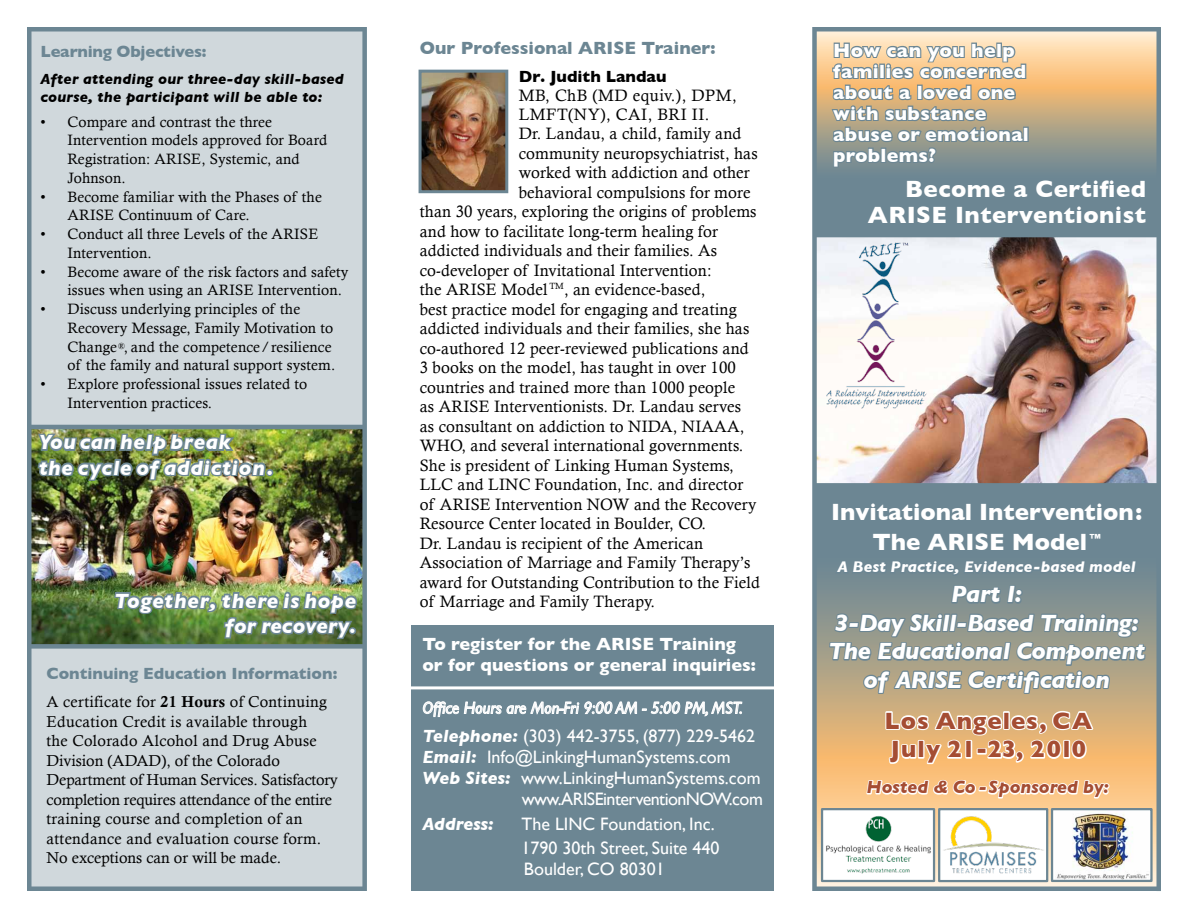
<style>
.page{position:relative;width:1188px;height:918px;background:#fff}
.page>*{position:absolute;margin:0;border:0;box-sizing:border-box;transform-origin:0 0}
.t1{font:italic 700 24px/28.5px "Gill Sans";letter-spacing:-.02em;color:#fff;text-align:center}
.t2{font:700 24px/30px "Gill Sans";color:#fff;text-align:center}
.t3{font:700 24px/25.5px "Gill Sans";letter-spacing:.02em;color:#fff;text-align:right}
.t4{font:700 24px/28.8px "Gill Sans";letter-spacing:.04em;color:#a54d33}
.t5{font:italic 700 21px/25.2px "Gill Sans";letter-spacing:.03em;color:#fff}
.t6{font:700 19.5px/21px "Gill Sans";letter-spacing:.02em;color:#fff}
.t7{font:18px/24px "Gill Sans";color:#fff}
.t8{font:700 18px/21.6px "Gill Sans";color:#fff}
.t9{font:700 18px "Gill Sans";color:#6c8693}
.t10{font:18px "Gill Sans";letter-spacing:-.03em;color:#fff}
.t11{font:italic 700 18px "Gill Sans";color:#a54d33}
.t12{font:italic 700 18px "Gill Sans";color:#fff}
.t13{font:16.5px "Calisto";letter-spacing:.01em;color:#000}
.t14{font:700 16.5px "Gill Sans";color:#6c8693}
.t15{font:16.5px "Calisto";letter-spacing:.03em;color:#000}
.t16{font:italic 16.5px "Gill Sans";color:#fff}
.t17{font:700 16.5px "Gill Sans";color:#000}
.t18{font:15.75px/19.5px "Calisto";letter-spacing:.02em;color:#000}
.t19{font:italic 700 15.75px "Gill Sans";letter-spacing:.02em;color:#fff}
.t20{font:15px/18.8px "Calisto";letter-spacing:.01em;color:#000}
.t21{font:italic 700 15px/18px "Gill Sans";letter-spacing:.01em;color:#000}
.s1{font-family:"Calis MT Bol"}
.s2{font-weight:700;font-style:italic}
</style>
<div class="page">
<img style="left:817px;top:237px;width:339px;height:246px">
<svg style="left:817px;top:32px;width:339px;height:200px;background:#b8ac94"></svg>
<svg style="left:817px;top:488px;width:339px;height:398px;background:#c1ac8a"></svg>
<div style="left:1023px;top:127px;width:6px;height:15px;border:2px solid #6c8693"></div>
<svg style="left:830px;top:41px;width:197px;height:128px;background:#a6a18e"></svg>
<svg style="left:827px;top:501px;width:321px;height:194px;background:#7f8e8f"></svg>
<div style="left:411px;top:625px;width:363px;height:266px;background:#6c8693"></div>
<div style="left:812px;top:27px;width:5px;height:864px;background:#6c8693"></div>
<img style="left:423px;top:74px;width:81px;height:115px">
<div style="left:419px;top:70px;width:89px;height:123px;border:3px solid #6c8693"></div>
<svg style="left:423px;top:701px;width:320px;height:16px"></svg>
<div style="left:1156px;top:27px;width:5px;height:864px;background:#6c8693"></div>
<div style="left:814px;top:27px;width:346px;height:5px;background:#6c8693"></div>
<div style="left:814px;top:886px;width:343px;height:5px;background:#6c8693"></div>
<div style="left:865px;top:178px;width:284px;height:48px;background:#6c8693"></div>
<div style="left:27px;top:27px;width:337px;height:864px;background:#d0d8dc"></div>
<div style="left:28px;top:886px;width:335px;height:5px;background:#6c8693"></div>
<div style="left:27px;top:27px;width:336px;height:5px;background:#6c8693"></div>
<img style="left:32px;top:429px;width:330px;height:215px">
<hr style="left:28px;top:425px;width:337px;height:4px;background:#6c8693">
<div style="left:362px;top:27px;width:5px;height:864px;background:#6c8693"></div>
<div style="left:27px;top:28px;width:5px;height:863px;background:#6c8693"></div>
<div style="left:28px;top:644px;width:336px;height:5px;background:#6c8693"></div>
<img style="left:36px;top:424px;width:240px;height:63px">
<img style="left:112px;top:589px;width:247px;height:52px">
<hr style="left:814px;top:233px;width:345px;height:4px;background:#6c8693">
<img style="left:819px;top:240px;width:111px;height:171px">
<div style="left:814px;top:483px;width:345px;height:5px;background:#6c8693"></div>
<svg style="left:865px;top:709px;width:246px;height:106px"></svg>
<img style="left:1055px;top:811px;width:95px;height:68px">
<div style="left:1051px;top:808px;width:102px;height:74px;border:2px solid #6c8693"></div>
<div style="left:939px;top:809px;width:108px;height:72px;background:#fff"></div>
<img style="left:943px;top:816px;width:101px;height:58px">
<div style="left:938px;top:808px;width:110px;height:74px;border:2px solid #6c8693"></div>
<div style="left:822px;top:809px;width:112px;height:72px;background:#fff"></div>
<img style="left:826px;top:816px;width:105px;height:58px">
<div style="left:821px;top:808px;width:114px;height:74px;border:2px solid #6c8693"></div>
<hr style="left:402px;top:686px;width:377px;height:3px;background:#fff">
<p class="t14" style="left:40px;top:42px;width:168px">Learning Objectives:</p>
<p class="t21" style="left:40px;top:70px;width:305px">After attending our three-day skill-based course, the participant will be able to:</p>
<p class="t20" style="left:67px;top:112px;width:261px;text-indent:-27px">• Compare and contrast the three<br>Intervention models approved for Board<br>Registration: ARISE, Systemic, and<br>Johnson.</p>
<p class="t20" style="left:68px;top:187px;width:256px;text-indent:-27px">• Become familiar with the Phases of the<br>ARISE Continuum of Care.</p>
<p class="t20" style="left:68px;top:224px;width:252px;text-indent:-27px">• Conduct all three Levels of the ARISE<br>Intervention.</p>
<p class="t20" style="left:68px;top:262px;width:283px;text-indent:-27px">• Become aware of the risk factors and safety issues when using an ARISE Intervention.</p>
<p class="t20" style="left:67px;top:299px;width:269px;text-indent:-27px">• Discuss underlying principles of the Recovery Message, Family Motivation to Change<sup>®</sup>, and the competence / resilience of the family and natural support system.</p>
<p class="t20" style="left:67px;top:374px;width:241px;text-indent:-27px">• Explore professional issues related to<br>Intervention practices.</p>
<p class="t5" style="left:39px;top:430px;width:236px">You can help break<br>the cycle of addiction.</p>
<p class="t5" style="left:114px;top:588px;width:244px;text-align:right">Together, there is hope for recovery.</p>
<p class="t14" style="left:46px;top:664px;width:292px">Continuing Education Information:</p>
<p class="t18" style="left:46px;top:692px;width:293px">A certificate for <span class="s1">21 Hours</span> of Continuing Education Credit is available through<br>the Colorado Alcohol and Drug Abuse Division (ADAD), of the Colorado Department of Human Services. Satisfactory completion requires attendance of the entire training course and completion of an attendance and evaluation course form.<br>No exceptions can or will be made.</p>
<p class="t9" style="left:420px;top:37px;width:297px">Our Professional ARISE Trainer:</p>
<p class="t17" style="left:519px;top:67px;width:149px">Dr. Judith Landau</p>
<p class="t15" style="left:519px;top:86px;width:219px">MB, ChB (MD equiv.), DPM,</p>
<p class="t15" style="left:519px;top:105px;width:192px">LMFT(NY), CAI, BRI II.</p>
<p class="t13" style="left:519px;top:124px;width:224px">Dr. Landau, a child, family and</p>
<p class="t13" style="left:519px;top:144px;width:240px">community neuropsychiatrist, has</p>
<p class="t13" style="left:519px;top:163px;width:232px">worked with addiction and other</p>
<p class="t13" style="left:519px;top:183px;width:233px">behavioral compulsions for more</p>
<p class="t13" style="left:420px;top:202px;width:338px">than 30 years, exploring the origins of problems</p>
<p class="t13" style="left:420px;top:222px;width:300px">and how to facilitate long-term healing for</p>
<p class="t13" style="left:420px;top:241px;width:299px">addicted individuals and their families. As</p>
<p class="t13" style="left:420px;top:261px;width:293px">co-developer of Invitational Intervention:</p>
<p class="t13" style="left:420px;top:280px;width:287px">the ARISE Model <sup>TM</sup>, an evidence-based,</p>
<p class="t13" style="left:420px;top:300px;width:319px">best practice model for engaging and treating</p>
<p class="t13" style="left:420px;top:319px;width:331px">addicted individuals and their families, she has</p>
<p class="t13" style="left:420px;top:339px;width:330px">co-authored 12 peer-reviewed publications and</p>
<p class="t13" style="left:420px;top:358px;width:318px">3 books on the model, has taught in over 100</p>
<p class="t13" style="left:420px;top:378px;width:317px">countries and trained more than 1000 people</p>
<p class="t13" style="left:420px;top:397px;width:323px">as ARISE Interventionists. Dr. Landau serves</p>
<p class="t13" style="left:420px;top:417px;width:326px">as consultant on addiction to NIDA, NIAAA,</p>
<p class="t13" style="left:420px;top:436px;width:325px">WHO, and several international governments.</p>
<p class="t13" style="left:420px;top:456px;width:316px">She is president of Linking Human Systems,</p>
<p class="t13" style="left:420px;top:475px;width:325px">LLC and LINC Foundation, Inc. and director</p>
<p class="t13" style="left:420px;top:495px;width:338px">of ARISE Intervention NOW and the Recovery</p>
<p class="t13" style="left:420px;top:514px;width:288px">Resource Center located in Boulder, CO.</p>
<p class="t13" style="left:420px;top:534px;width:285px">Dr. Landau is recipient of the American</p>
<p class="t13" style="left:420px;top:553px;width:332px">Association of Marriage and Family Therapy’s</p>
<p class="t13" style="left:420px;top:573px;width:342px">award for Outstanding Contribution to the Field</p>
<p class="t13" style="left:420px;top:592px;width:237px">of Marriage and Family Therapy.</p>
<p class="t8" style="left:422px;top:633px;width:335px">To register for the ARISE Training or for questions or general inquiries:</p>
<p class="t16" style="left:422px;top:698px;width:322px">Office Hours are Mon-Fri 9:00 AM - 5:00 PM, MST.</p>
<p class="t7" style="left:422px;top:724px;width:334px"><span class="s2">Telephone:</span> (303) 442-3755, (877) 229-5462</p>
<p class="t7" style="left:422px;top:745px;width:310px"><span class="s2">Email:</span> Info@LinkingHumanSystems.com</p>
<p class="t7" style="left:422px;top:766px;width:340px"><span class="s2">Web Sites:</span> www.LinkingHumanSystems.com</p>
<p class="t10" style="left:522px;top:788px;width:243px">www.ARISEinterventionNOW.com</p>
<p class="t12" style="left:422px;top:814px;width:73px">Address:</p>
<p class="t7" style="left:521px;top:812px;width:200px">The LINC Foundation, Inc.<br>1790 30th Street, Suite 440</p>
<p class="t7" style="left:524px;top:857px;width:142px">Boulder, CO 80301</p>
<p class="t6" style="left:833px;top:40px;width:197px">How can you help families concerned about a loved one with substance abuse or emotional problems?</p>
<h1 class="t3" style="left:868px;top:176px;width:280px">Become a Certified<br>ARISE Interventionist</h1>
<h1 class="t2" style="left:831px;top:497px;width:312px">Invitational Intervention:<br>The ARISE Model <sup>™</sup></h1>
<p class="t19" style="left:837px;top:558px;width:300px">A Best Practice, Evidence-based model</p>
<h1 class="t1" style="left:828px;top:580px;width:319px">Part I:<br>3-Day Skill-Based Training:<br>The Educational Component of ARISE Certification</h1>
<h1 class="t4" style="left:885px;top:706px;width:209px">Los Angeles, CA<br>July 21-23, 2010</h1>
<p class="t11" style="left:867px;top:777px;width:244px">Hosted &amp; Co -Sponsored by:</p>
</div>
